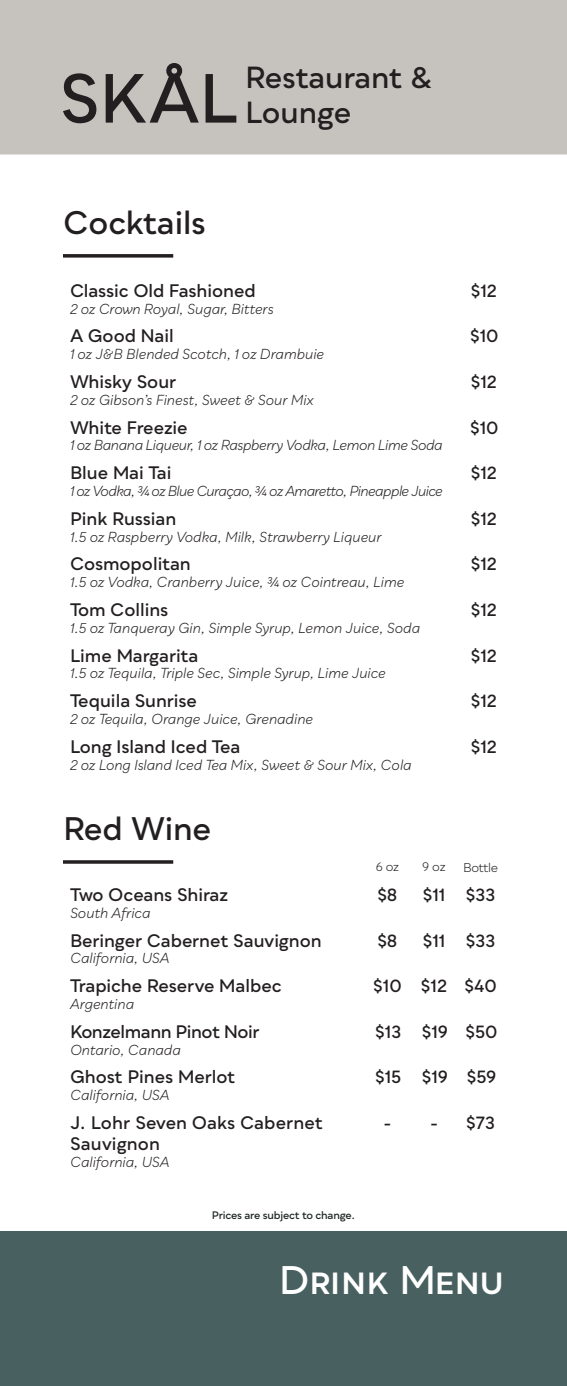
<style>
.page{position:relative;width:567px;height:1386px;background:#fff}
.page>*{position:absolute;margin:0;border:0;box-sizing:border-box;transform-origin:0 0}
.t1{font:600 38.5px "Qualion";letter-spacing:-.02em;color:#fff}
.t2{font:600 31.5px "Qualion";letter-spacing:-.01em;color:#231f20}
.t3{font:600 29.4px/35.4px "Qualion";letter-spacing:-.015em;color:#231f20}
.t4{font:600 17.5px/21px "Qualion";letter-spacing:-.005em;color:#231f20}
.t5{font:600 17.5px "Qualion";letter-spacing:-.03em;color:#231f20}
.t6{font:italic 14px "Qualion";letter-spacing:-.01em;color:#231f20}
.t7{font:italic 14px "Qualion";letter-spacing:-.045em;color:#231f20}
.t8{font:12.25px "Qualion";letter-spacing:-.035em;color:#231f20}
.t9{font:600 10.5px "Qualion";letter-spacing:-.02em;color:#1d2420}
</style>
<div class="page">
<div style="left:0;top:0;width:567px;height:155px;background:#c6c2bd"></div>
<svg style="left:63px;top:63px;width:173px;height:60px;background:#95918d"></svg>
<div style="left:0;top:1231px;width:567px;height:155px;background:#486160"></div>
<svg style="left:63px;top:254px;width:110px;height:4px"></svg>
<svg style="left:63px;top:860px;width:110px;height:4px"></svg>
<h3 class="t3" style="left:245px;top:60px;width:190px">Restaurant &amp;<br>Lounge</h3>
<h2 class="t2" style="left:63px;top:204px;width:145px">Cocktails</h2>
<p class="t4" style="left:70px;top:280px;width:187px">Classic Old Fashioned</p>
<p class="t6" style="left:70px;top:301px;width:205px">2 oz Crown Royal, Sugar, Bitters</p>
<p class="t4" style="left:471px;top:280px;width:28px">$12</p>
<p class="t4" style="left:70px;top:326px;width:105px">A Good Nail</p>
<p class="t6" style="left:70px;top:346px;width:256px">1 oz J&amp;B Blended Scotch, 1 oz Drambuie</p>
<p class="t4" style="left:470px;top:326px;width:30px">$10</p>
<p class="t4" style="left:70px;top:372px;width:108px">Whisky Sour</p>
<p class="t6" style="left:70px;top:392px;width:245px">2 oz Gibson’s Finest, Sweet &amp; Sour Mix</p>
<p class="t4" style="left:471px;top:372px;width:28px">$12</p>
<p class="t4" style="left:70px;top:417px;width:119px">White Freezie</p>
<p class="t6" style="left:70px;top:437px;width:374px">1 oz Banana Liqueur, 1 oz Raspberry Vodka, Lemon Lime Soda</p>
<p class="t4" style="left:470px;top:417px;width:30px">$10</p>
<p class="t4" style="left:70px;top:463px;width:103px">Blue Mai Tai</p>
<p class="t7" style="left:70px;top:483px;width:374px">1 oz Vodka, ¾ oz Blue Curaçao, ¾ oz Amaretto, Pineapple Juice</p>
<p class="t4" style="left:471px;top:463px;width:28px">$12</p>
<p class="t4" style="left:70px;top:508px;width:108px">Pink Russian</p>
<p class="t6" style="left:70px;top:529px;width:313px">1.5 oz Raspberry Vodka, Milk, Strawberry Liqueur</p>
<p class="t4" style="left:471px;top:508px;width:28px">$12</p>
<p class="t4" style="left:70px;top:554px;width:122px">Cosmopolitan</p>
<p class="t6" style="left:70px;top:574px;width:336px">1.5 oz Vodka, Cranberry Juice, ¾ oz Cointreau, Lime</p>
<p class="t4" style="left:471px;top:554px;width:28px">$12</p>
<p class="t4" style="left:70px;top:599px;width:100px">Tom Collins</p>
<p class="t6" style="left:70px;top:620px;width:352px">1.5 oz Tanqueray Gin, Simple Syrup, Lemon Juice, Soda</p>
<p class="t4" style="left:471px;top:599px;width:28px">$12</p>
<p class="t4" style="left:70px;top:645px;width:130px">Lime Margarita</p>
<p class="t6" style="left:70px;top:665px;width:317px">1.5 oz Tequila, Triple Sec, Simple Syrup, Lime Juice</p>
<p class="t4" style="left:471px;top:645px;width:28px">$12</p>
<p class="t4" style="left:70px;top:691px;width:129px">Tequila Sunrise</p>
<p class="t6" style="left:70px;top:711px;width:245px">2 oz Tequila, Orange Juice, Grenadine</p>
<p class="t4" style="left:471px;top:691px;width:28px">$12</p>
<p class="t4" style="left:70px;top:736px;width:172px">Long Island Iced Tea</p>
<p class="t6" style="left:70px;top:757px;width:343px">2 oz Long Island Iced Tea Mix, Sweet &amp; Sour Mix, Cola</p>
<p class="t4" style="left:471px;top:736px;width:28px">$12</p>
<h2 class="t2" style="left:63px;top:810px;width:150px">Red Wine</h2>
<p class="t8" style="left:376px;top:860px;width:25px">6 oz</p>
<p class="t8" style="left:422px;top:860px;width:25px">9 oz</p>
<p class="t8" style="left:463px;top:860px;width:37px">Bottle</p>
<p class="t4" style="left:70px;top:884px;width:160px">Two Oceans Shiraz</p>
<p class="t6" style="left:70px;top:905px;width:82px">South Africa</p>
<p class="t4" style="left:377px;top:884px;width:22px">$8</p>
<p class="t4" style="left:423px;top:884px;width:74px">$11 $33</p>
<p class="t4" style="left:70px;top:930px;width:253px">Beringer Cabernet Sauvignon</p>
<p class="t6" style="left:70px;top:950px;width:101px">California, USA</p>
<p class="t4" style="left:377px;top:930px;width:22px">$8</p>
<p class="t4" style="left:423px;top:930px;width:74px">$11 $33</p>
<p class="t4" style="left:70px;top:976px;width:213px">Trapiche Reserve Malbec</p>
<p class="t6" style="left:70px;top:996px;width:66px">Argentina</p>
<p class="t4" style="left:373px;top:976px;width:125px">$10 $12 $40</p>
<p class="t5" style="left:70px;top:1022px;width:191px">Konzelmann Pinot Noir</p>
<p class="t6" style="left:70px;top:1042px;width:112px">Ontario, Canada</p>
<p class="t4" style="left:375px;top:1021px;width:124px">$13 $19 $50</p>
<p class="t4" style="left:70px;top:1067px;width:167px">Ghost Pines Merlot</p>
<p class="t6" style="left:70px;top:1087px;width:101px">California, USA</p>
<p class="t4" style="left:375px;top:1067px;width:123px">$15 $19 $59</p>
<p class="t4" style="left:70px;top:1112px;width:255px">J. Lohr Seven Oaks Cabernet<br>Sauvignon</p>
<p class="t6" style="left:70px;top:1154px;width:101px">California, USA</p>
<p class="t4" style="left:383px;top:1112px;width:56px">- -</p>
<p class="t4" style="left:466px;top:1112px;width:30px">$73</p>
<p class="t9" style="left:212px;top:1209px;width:145px">Prices are subject to change.</p>
<h1 class="t1" style="left:279px;top:1258px;width:227px">Drink Menu</h1>
</div>
